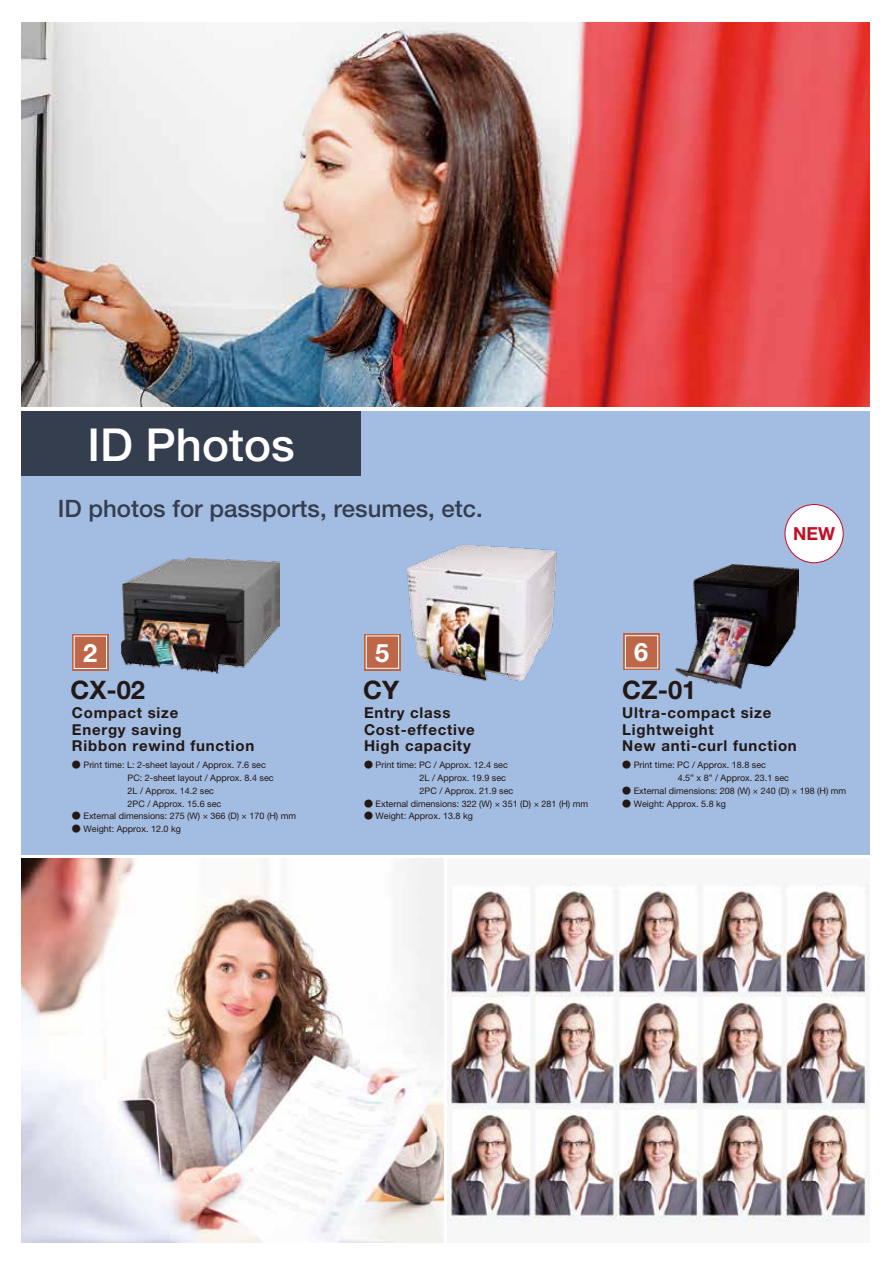
<style>
.page{position:relative;width:893px;height:1263px;background:#fff}
.page>*{position:absolute;margin:0;border:0;box-sizing:border-box;transform-origin:0 0}
.t1{font:500 45.45px "Helvetica Neue LTW1 G";color:#fff}
.t2{font:700 25.5px "Helvetica Neue LT Std";color:#221815}
.t3{font:700 25.35px "Helvetica Neue LT Std";color:#fff}
.t4{font:500 24px "Helvetica Neue LT Std";color:#353e4f}
.t5{font:700 18px "Helvetica Neue LT Std";color:#c30d23}
.t6{font:700 15px/16.5px "Helvetica Neue LT Std";letter-spacing:.05em;color:#221815}
.t7{font:9px/12.8px "Helvetica Neue LT Std";color:#221815}
.s1{font-family:"Koz Go Pr 6 N"}
</style>
<div class="page">
<img style="left:21px;top:22px;width:848px;height:385px">
<div style="left:21px;top:411px;width:848px;height:443px;background:#a3bce2"></div>
<div style="left:21px;top:411px;width:340px;height:65px;background:#353e4f"></div>
<img style="left:21px;top:859px;width:422px;height:383px">
<img style="left:447px;top:884px;width:422px;height:339px">
<img style="left:121px;top:558px;width:159px;height:115px">
<div style="left:72px;top:634px;width:37px;height:37px;background:#bd6748"></div>
<div style="left:74px;top:636px;width:33px;height:33px;border:1px solid #fff"></div>
<div style="left:364px;top:634px;width:37px;height:36px;background:#bd6748"></div>
<div style="left:366px;top:636px;width:33px;height:32px;border:1px solid #fff"></div>
<img style="left:407px;top:544px;width:150px;height:137px">
<img style="left:675px;top:565px;width:123px;height:123px">
<div style="left:623px;top:633px;width:37px;height:37px;background:#bd6748"></div>
<div style="left:625px;top:635px;width:33px;height:33px;border:1px solid #fff"></div>
<div style="left:785px;top:504px;width:58px;height:59px;background:#fff;border-radius:50%"></div>
<div style="left:785px;top:504px;width:58px;height:59px;border:1px solid #c30d23;border-radius:50%"></div>
<h1 class="t1" style="left:88px;top:417px;width:209px">ID Photos</h1>
<h3 class="t4" style="left:58px;top:494px;width:427px">ID photos for passports, resumes, etc.</h3>
<h3 class="t5" style="left:793px;top:522px;width:43px">NEW</h3>
<h3 class="t3" style="left:83px;top:637px;width:16px">2</h3>
<h2 class="t2" style="left:70px;top:674px;width:76px">CX-02</h2>
<h3 class="t6" style="left:72px;top:704px;width:184px">Compact size<br>Energy saving<br>Ribbon rewind function</h3>
<p class="t7" style="left:127px;top:759px;width:148px;text-indent:-56px"><span class="s1">●</span> Print time: L: 2-sheet layout / Approx. 7.6 sec<br>PC: 2-sheet layout / Approx. 8.4 sec<br>2L / Approx. 14.2 sec<br>2PC / Approx. 15.6 sec</p>
<p class="t7" style="left:72px;top:810px;width:226px"><span class="s1">●</span> External dimensions: 275 (W) × 366 (D) × 170 (H) mm</p>
<p class="t7" style="left:72px;top:822px;width:110px"><span class="s1">●</span> Weight: Approx. 12.0 kg</p>
<h3 class="t3" style="left:375px;top:637px;width:16px">5</h3>
<h2 class="t2" style="left:363px;top:674px;width:37px">CY</h2>
<h3 class="t6" style="left:364px;top:704px;width:112px">Entry class<br>Cost-effective<br>High capacity</h3>
<p class="t7" style="left:420px;top:759px;width:95px;text-indent:-56px"><span class="s1">●</span> Print time: PC / Approx. 12.4 sec<br>2L / Approx. 19.9 sec<br>2PC / Approx. 21.9 sec</p>
<p class="t7" style="left:364px;top:797px;width:226px"><span class="s1">●</span> External dimensions: 322 (W) × 351 (D) × 281 (H) mm</p>
<p class="t7" style="left:364px;top:810px;width:110px"><span class="s1">●</span> Weight: Approx. 13.8 kg</p>
<h3 class="t3" style="left:634px;top:637px;width:16px">6</h3>
<h2 class="t2" style="left:622px;top:674px;width:76px">CZ-01</h2>
<h3 class="t6" style="left:622px;top:704px;width:176px">Ultra-compact size<br>Lightweight<br>New anti-curl function</h3>
<p class="t7" style="left:678px;top:759px;width:113px;text-indent:-56px"><span class="s1">●</span> Print time: PC / Approx. 18.8 sec<br>4.5” x 8” / Approx. 23.1 sec</p>
<p class="t7" style="left:622px;top:784px;width:226px"><span class="s1">●</span> External dimensions: 208 (W) × 240 (D) × 198 (H) mm</p>
<p class="t7" style="left:622px;top:797px;width:105px"><span class="s1">●</span> Weight: Approx. 5.8 kg</p>
</div>
